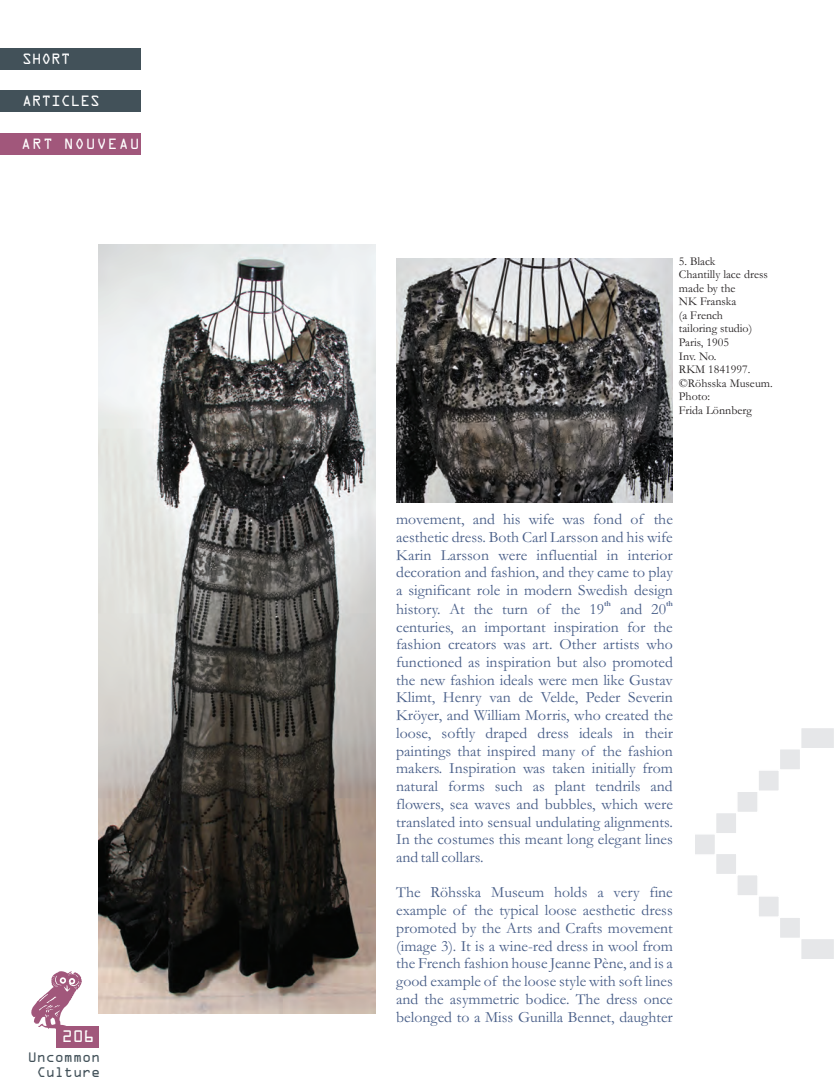
<style>
.page{position:relative;width:836px;height:1091px;background:#fff}
.page>*{position:absolute;margin:0;border:0;box-sizing:border-box;transform-origin:0 0}
.t1{font:18px "OCRA Extended";color:#fff}
.t2{font:16.05px "OCRA Extended";color:#fff}
.t3{font:16.05px "OCRA Extended";letter-spacing:.08em;color:#fff}
.t4{font:15.75px/17.7px "Garamond";color:#485e88;text-align:justify}
.t5{font:15px/15.5px "OCRA Extended";color:#425159;text-align:right}
.t6{font:12px/13.5px "Garamond";color:#231f20}
.t7{font:700 7.8px "Garamond";color:#485e88}
</style>
<div class="page">
<div style="left:1px;top:133px;width:140px;height:21px;background:#a1577b"></div>
<div style="left:1px;top:48px;width:140px;height:21px;background:#425159"></div>
<div style="left:56px;top:1026px;width:43px;height:21px;background:#a1577b"></div>
<svg style="left:31px;top:971px;width:51px;height:58px"></svg>
<div style="left:1px;top:91px;width:140px;height:21px;background:#425159"></div>
<div style="left:736px;top:790px;width:22px;height:23px;background:#e6e7e9;border:2px solid #fff"></div>
<div style="left:736px;top:873px;width:22px;height:23px;background:#e6e7e9;border:2px solid #fff"></div>
<div style="left:714px;top:811px;width:23px;height:23px;background:#e6e7e9;border:2px solid #fff"></div>
<div style="left:693px;top:833px;width:23px;height:22px;background:#e6e7e9;border:2px solid #fff"></div>
<div style="left:714px;top:852px;width:23px;height:23px;background:#e6e7e9;border:2px solid #fff"></div>
<div style="left:757px;top:769px;width:23px;height:23px;background:#e6e7e9;border:2px solid #fff"></div>
<div style="left:757px;top:895px;width:23px;height:23px;background:#e6e7e9;border:2px solid #fff"></div>
<div style="left:778px;top:748px;width:23px;height:22px;background:#e6e7e9;border:2px solid #fff"></div>
<div style="left:778px;top:916px;width:23px;height:23px;background:#e6e7e9;border:2px solid #fff"></div>
<div style="left:799px;top:726px;width:36px;height:23px;background:#e6e7e9;border:2px solid #fff"></div>
<div style="left:799px;top:937px;width:36px;height:23px;background:#e6e7e9;border:2px solid #fff"></div>
<img style="left:99px;top:245px;width:276px;height:768px">
<img style="left:396px;top:258px;width:277px;height:244px">
<p class="t2" style="left:22px;top:54px;width:50px">SHORT</p>
<p class="t2" style="left:22px;top:96px;width:79px">ARTICLES</p>
<p class="t3" style="left:21px;top:139px;width:120px">ART NOUV AU</p>
<p class="t2" style="left:108px;top:139px;width:11px">E</p>
<p class="t1" style="left:62px;top:1030px;width:34px">206</p>
<p class="t5" style="left:28px;top:1050px;width:74px">Uncommon<br>Culture</p>
<p class="t6" style="left:678px;top:256px;width:95px">5. Black<br>Chantilly lace dress made by the<br>NK Franska<br>(a French<br>tailoring studio)<br>Paris, 1905<br>Inv. No.<br>RKM 1841997. ©Röhsska Museum.<br>Photo:<br>Frida Lönnberg</p>
<p class="t4" style="left:396px;top:512px;width:278px">movement, and his wife was fond of the aesthetic dress. Both Carl Larsson and his wife Karin Larsson were influential in interior decoration and fashion, and they came to play a significant role in modern Swedish design</p>
<p class="t7" style="left:604px;top:601px;width:8px">th</p>
<p class="t7" style="left:666px;top:601px;width:8px">th</p>
<p class="t4" style="left:396px;top:602px;width:278px;text-align:left">history. At the turn of the 19 and 20 centuries, an important inspiration for the fashion creators was art. Other artists who functioned as inspiration but also promoted the new fashion ideals were men like Gustav Klimt, Henry van de Velde, Peder Severin Kröyer, and William Morris, who created the loose, softly draped dress ideals in their paintings that inspired many of the fashion makers. Inspiration was taken initially from natural forms such as plant tendrils and flowers, sea waves and bubbles, which were translated into sensual undulating alignments.<br>In the costumes this meant long elegant lines and tall collars.</p>
<p class="t4" style="left:396px;top:885px;width:278px">The Röhsska Museum holds a very fine example of the typical loose aesthetic dress promoted by the Arts and Crafts movement (image 3). It is a wine-red dress in wool from the French fashion house Jeanne Pène, and is a good example of the loose style with soft lines and the asymmetric bodice. The dress once belonged to a Miss Gunilla Bennet, daughter</p>
</div>
